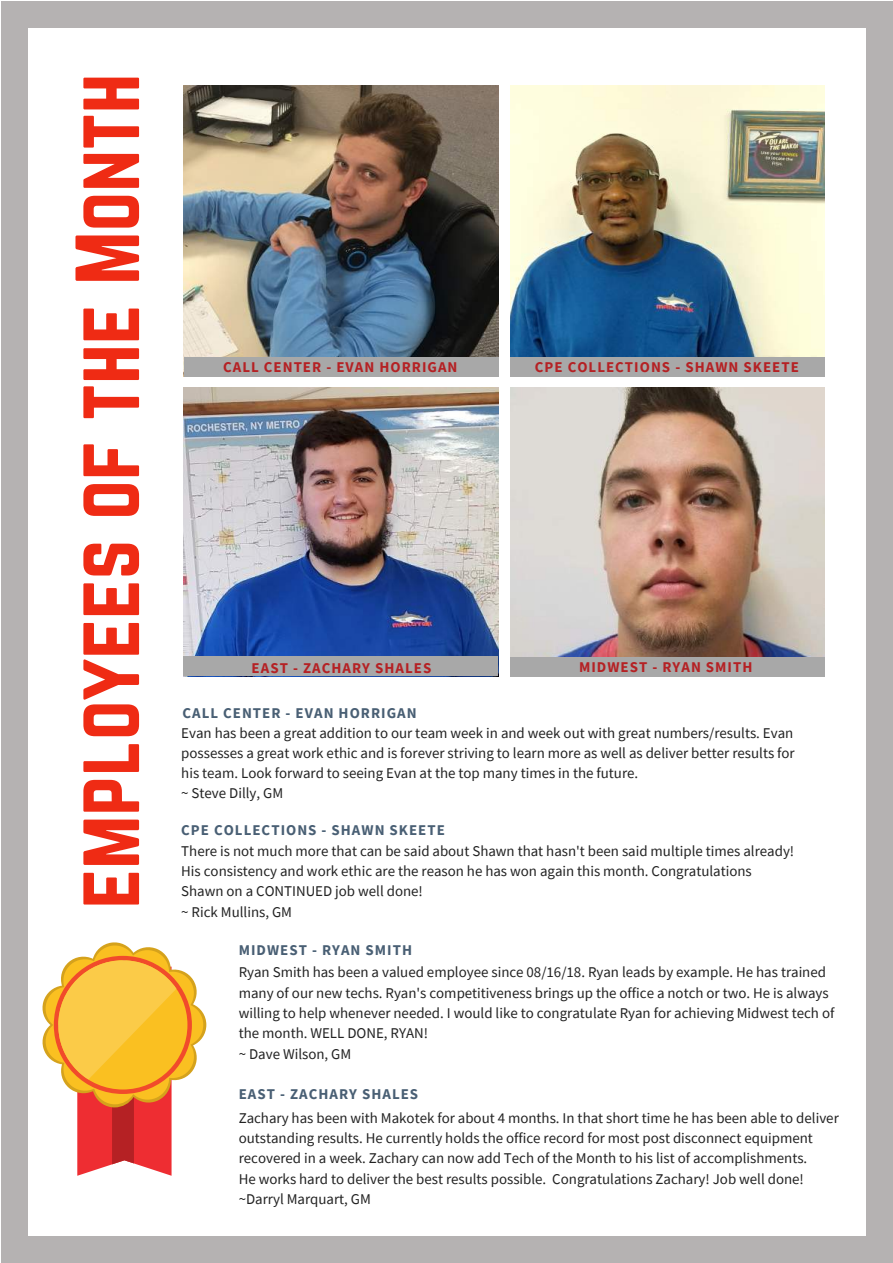
<style>
.page{position:relative;width:893px;height:1263px;background:#fff}
.page>*{position:absolute;margin:0;border:0;box-sizing:border-box;transform-origin:0 0}
.t1{font:79.5px "Norwester";color:#ef2b14}
.t2{font:14.85px/20.2px "Source Sans Pro";color:#222}
.t3{font:700 14.85px "Source Sans Pro";letter-spacing:.07em;color:#495f74}
.t4{font:700 14.85px "Source Sans Pro";letter-spacing:.07em;color:#b52124}
</style>
<div class="page">
<div style="left:866px;top:1237px;width:27px;height:26px;background:#b5b2b2"></div>
<div style="left:1px;top:27px;width:27px;height:1211px;background:#b5b2b2"></div>
<div style="left:1px;top:1237px;width:27px;height:26px;background:#b5b2b2"></div>
<div style="left:866px;top:27px;width:27px;height:1211px;background:#b5b2b2"></div>
<div style="left:27px;top:1237px;width:841px;height:26px;background:#b5b2b2"></div>
<div style="left:866px;top:1px;width:27px;height:27px;background:#b5b2b2"></div>
<div style="left:1px;top:1px;width:27px;height:27px;background:#b5b2b2"></div>
<div style="left:27px;top:1px;width:841px;height:27px;background:#b5b2b2"></div>
<img style="left:184px;top:86px;width:315px;height:290px">
<img style="left:510px;top:86px;width:314px;height:271px">
<img style="left:184px;top:387px;width:315px;height:290px">
<img style="left:510px;top:387px;width:314px;height:271px">
<svg style="left:42px;top:942px;width:164px;height:234px"></svg>
<div style="left:185px;top:357px;width:314px;height:19px;background:#a8a8a8"></div>
<div style="left:510px;top:357px;width:314px;height:19px;background:#a8a8a8"></div>
<div style="left:510px;top:658px;width:314px;height:19px;background:#a8a8a8"></div>
<div style="left:184px;top:656px;width:314px;height:20px;background:#a8a8a8"></div>
<h1 class="t1" style="left:69px;top:908px;width:836px;rotate:-90deg">employees of the Month</h1>
<p class="t4" style="left:223px;top:357px;width:236px">CALL CENTER - EVAN HORRIGAN</p>
<p class="t4" style="left:535px;top:357px;width:265px">CPE COLLECTIONS - SHAWN SKEETE</p>
<p class="t4" style="left:252px;top:658px;width:181px">EAST - ZACHARY SHALES</p>
<p class="t3" style="left:182px;top:703px;width:236px">CALL CENTER - EVAN HORRIGAN</p>
<p class="t4" style="left:579px;top:657px;width:175px">MIDWEST - RYAN SMITH</p>
<p class="t2" style="left:181px;top:722px;width:615px">Evan has been a great addition to our team week in and week out with great numbers/results. Evan possesses a great work ethic and is forever striving to learn more as well as deliver better results for his team. Look forward to seeing Evan at the top many times in the future.<br>~ Steve Dilly, GM</p>
<p class="t3" style="left:181px;top:820px;width:265px">CPE COLLECTIONS - SHAWN SKEETE</p>
<p class="t2" style="left:181px;top:840px;width:614px">There is not much more that can be said about Shawn that hasn't been said multiple times already!<br>His consistency and work ethic are the reason he has won again this month. Congratulations Shawn on a CONTINUED job well done!<br>~ Rick Mullins, GM</p>
<p class="t3" style="left:239px;top:941px;width:175px">MIDWEST - RYAN SMITH</p>
<p class="t2" style="left:239px;top:962px;width:597px">Ryan Smith has been a valued employee since 08/16/18. Ryan leads by example. He has trained many of our new techs. Ryan's competitiveness brings up the office a notch or two. He is always willing to help whenever needed. I would like to congratulate Ryan for achieving Midwest tech of the month. WELL DONE, RYAN!<br>~ Dave Wilson, GM</p>
<p class="t3" style="left:239px;top:1085px;width:181px">EAST - ZACHARY SHALES</p>
<p class="t2" style="left:239px;top:1107px;width:602px">Zachary has been with Makotek for about 4 months. In that short time he has been able to deliver outstanding results. He currently holds the office record for most post disconnect equipment recovered in a week. Zachary can now add Tech of the Month to his list of accomplishments.<br>He works hard to deliver the best results possible. Congratulations Zachary! Job well done! ~Darryl Marquart, GM</p>
</div>
